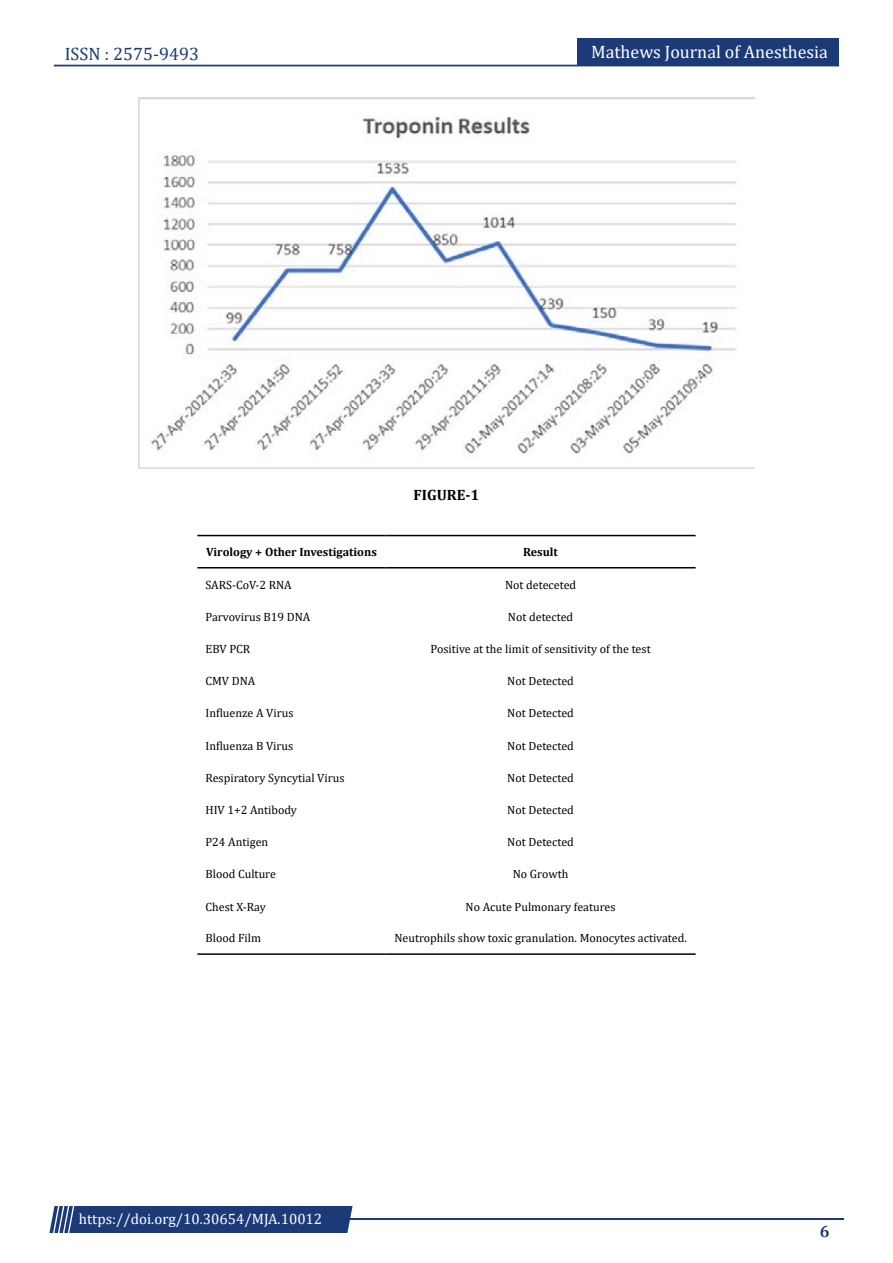
<style>
.page{position:relative;width:893px;height:1263px;background:#fff}
.page>*{position:absolute;margin:0;border:0;box-sizing:border-box;transform-origin:0 0}
.t1{font:18px "Cambria";color:#fff}
.t2{font:18px "Cambria";color:#1c3a78}
.t3{font:700 16.5px "Cambria";color:#1c3a78}
.t4{font:15px "Cambria";color:#fff}
.t5{font:700 15px "Cambria";color:#000}
.t6{font:12px "Cambria";color:#000}
.t7{font:700 12px "Cambria";color:#000}
</style>
<div class="page">
<div style="left:54px;top:65px;width:785px;height:1px;border:1px solid #1c3a78"></div>
<div style="left:577px;top:39px;width:262px;height:27px;background:#1c3a78"></div>
<hr style="left:310px;top:1219px;width:534px;height:1px;background:#1c3a78">
<div style="left:49px;top:1206px;width:304px;height:27px;background:#1c3a78"></div>
<img style="left:139px;top:98px;width:615px;height:370px">
<hr style="left:197px;top:953px;width:189px;height:2px;background:#000">
<hr style="left:386px;top:953px;width:310px;height:2px;background:#000">
<hr style="left:197px;top:535px;width:189px;height:1px;background:#000">
<hr style="left:386px;top:535px;width:310px;height:1px;background:#000">
<hr style="left:197px;top:567px;width:189px;height:1px;background:#000">
<hr style="left:386px;top:567px;width:310px;height:1px;background:#000">
<h1 class="t2" style="left:65px;top:43px;width:136px">ISSN : 2575-9493</h1>
<h1 class="t1" style="left:591px;top:41px;width:238px">Mathews Journal of Anesthesia</h1>
<p class="t5" style="left:414px;top:484px;width:67px">FIGURE-1</p>
<p class="t7" style="left:206px;top:544px;width:172px">Virology + Other Investigations</p>
<p class="t7" style="left:523px;top:544px;width:36px">Result</p>
<p class="t6" style="left:205px;top:578px;width:88px">SARS-CoV-2 RNA</p>
<p class="t6" style="left:505px;top:578px;width:73px">Not deteceted</p>
<p class="t6" style="left:205px;top:609px;width:106px">Parvovirus B19 DNA</p>
<p class="t6" style="left:508px;top:609px;width:67px">Not detected</p>
<p class="t6" style="left:205px;top:642px;width:46px">EBV PCR</p>
<p class="t6" style="left:430px;top:642px;width:222px">Positive at the limit of sensitivity of the test</p>
<p class="t6" style="left:205px;top:674px;width:51px">CMV DNA</p>
<p class="t6" style="left:507px;top:674px;width:68px">Not Detected</p>
<p class="t6" style="left:205px;top:706px;width:90px">Influenze A Virus</p>
<p class="t6" style="left:507px;top:706px;width:68px">Not Detected</p>
<p class="t6" style="left:205px;top:738px;width:89px">Influenza B Virus</p>
<p class="t6" style="left:507px;top:738px;width:68px">Not Detected</p>
<p class="t6" style="left:205px;top:770px;width:141px">Respiratory Syncytial Virus</p>
<p class="t6" style="left:507px;top:770px;width:68px">Not Detected</p>
<p class="t6" style="left:205px;top:803px;width:93px">HIV 1+2 Antibody</p>
<p class="t6" style="left:507px;top:803px;width:68px">Not Detected</p>
<p class="t6" style="left:205px;top:835px;width:64px">P24 Antigen</p>
<p class="t6" style="left:507px;top:835px;width:68px">Not Detected</p>
<p class="t6" style="left:205px;top:867px;width:72px">Blood Culture</p>
<p class="t6" style="left:513px;top:867px;width:57px">No Growth</p>
<p class="t6" style="left:205px;top:899px;width:62px">Chest X-Ray</p>
<p class="t6" style="left:466px;top:899px;width:151px">No Acute Pulmonary features</p>
<p class="t6" style="left:205px;top:931px;width:57px">Blood Film</p>
<p class="t6" style="left:394px;top:931px;width:294px">Neutrophils show toxic granulation. Monocytes activated.</p>
<p class="t4" style="left:79px;top:1210px;width:245px">https://doi.org/10.30654/MJA.10012</p>
<h2 class="t3" style="left:820px;top:1220px;width:11px">6</h2>
</div>
